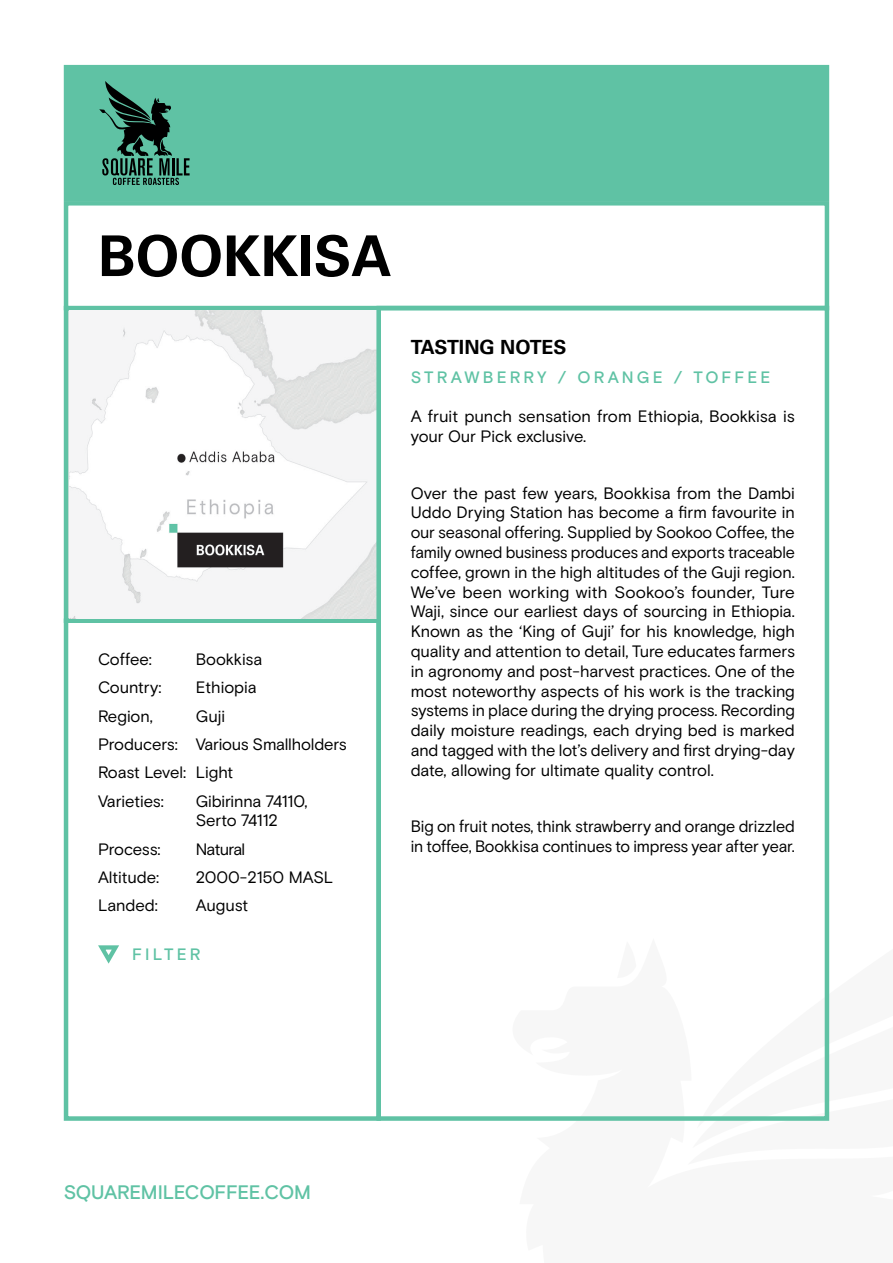
<style>
.page{position:relative;width:893px;height:1263px;background:#fff}
.page>*{position:absolute;margin:0;border:0;box-sizing:border-box;transform-origin:0 0}
.t1{font:700 56.25px "Univers LT Std";color:#000}
.t2{font:500 19.5px "Basis Grotesque";letter-spacing:-.015em;color:#5fc2a4}
.t3{font:700 19.5px "Univers LT Std";color:#000}
.t4{font:16.5px/19.8px "Basis Grotesque";letter-spacing:-.01em;color:#000}
.t5{font:500 16.5px "Basis Grotesque";letter-spacing:.185em;color:#5fc2a4}
.t6{font:16.5px "Basis Grotesque";letter-spacing:-.05em;color:#000}
</style>
<div class="page">
<div style="left:64px;top:65px;width:765px;height:136px;background:#5fc2a4"></div>
<div style="left:64px;top:618px;width:317px;height:503px;border:4px solid #5fc2a4"></div>
<div style="left:64px;top:306px;width:317px;height:317px;border:4px solid #5fc2a4"></div>
<div style="left:64px;top:201px;width:765px;height:109px;border:4px solid #5fc2a4"></div>
<svg style="left:99px;top:81px;width:91px;height:104px"></svg>
<img style="left:69px;top:310px;width:307px;height:308px">
<div style="left:376px;top:306px;width:453px;height:815px;border:4px solid #5fc2a4"></div>
<svg style="left:98px;top:945px;width:21px;height:19px"></svg>
<p class="t1" style="left:98px;top:223px;width:295px">BOOKKISA</p>
<p class="t4" style="left:98px;top:650px;width:55px">Coffee:</p>
<p class="t4" style="left:196px;top:650px;width:68px">Bookkisa</p>
<p class="t4" style="left:98px;top:678px;width:65px">Country:</p>
<p class="t4" style="left:196px;top:678px;width:62px">Ethiopia</p>
<p class="t4" style="left:98px;top:706px;width:56px">Region,</p>
<p class="t4" style="left:196px;top:706px;width:31px">Guji</p>
<p class="t4" style="left:98px;top:735px;width:250px">Producers: Various Smallholders</p>
<p class="t4" style="left:98px;top:763px;width:137px">Roast Level: Light</p>
<p class="t4" style="left:98px;top:791px;width:67px">Varieties:</p>
<p class="t4" style="left:196px;top:791px;width:113px">Gibirinna 74110,<br>Serto 74112</p>
<p class="t4" style="left:98px;top:839px;width:64px">Process:</p>
<p class="t6" style="left:196px;top:839px;width:51px">Natural</p>
<p class="t4" style="left:98px;top:868px;width:63px">Altitude:</p>
<p class="t4" style="left:196px;top:868px;width:139px">2000-2150 MASL</p>
<p class="t4" style="left:98px;top:896px;width:61px">Landed:</p>
<p class="t4" style="left:196px;top:896px;width:54px">August</p>
<p class="t5" style="left:132px;top:945px;width:70px">FILTER</p>
<p class="t3" style="left:411px;top:336px;width:157px">TASTING NOTES</p>
<p class="t5" style="left:411px;top:367px;width:361px">STRAWBERRY / ORANGE / TOFFEE</p>
<p class="t4" style="left:411px;top:407px;width:386px">A fruit punch sensation from Ethiopia, Bookkisa is your Our Pick exclusive.</p>
<p class="t4" style="left:411px;top:483px;width:386px;text-align:justify">Over the past few years, Bookkisa from the Dambi Uddo Drying Station has become a firm favourite in our seasonal offering. Supplied by Sookoo Coffee, the family owned business produces and exports traceable coffee, grown in the high altitudes of the Guji region.<br>We’ve been working with Sookoo’s founder, Ture Waji, since our earliest days of sourcing in Ethiopia.<br>Known as the ‘King of Guji’ for his knowledge, high quality and attention to detail, Ture educates farmers in agronomy and post-harvest practices. One of the most noteworthy aspects of his work is the tracking systems in place during the drying process. Recording daily moisture readings, each drying bed is marked and tagged with the lot’s delivery and first drying-day date, allowing for ultimate quality control.</p>
<p class="t4" style="left:411px;top:817px;width:386px">Big on fruit notes, think strawberry and orange drizzled in toffee, Bookkisa continues to impress year after year.</p>
<p class="t2" style="left:64px;top:1181px;width:249px">SQUAREMILECOFFEE.COM</p>
</div>
